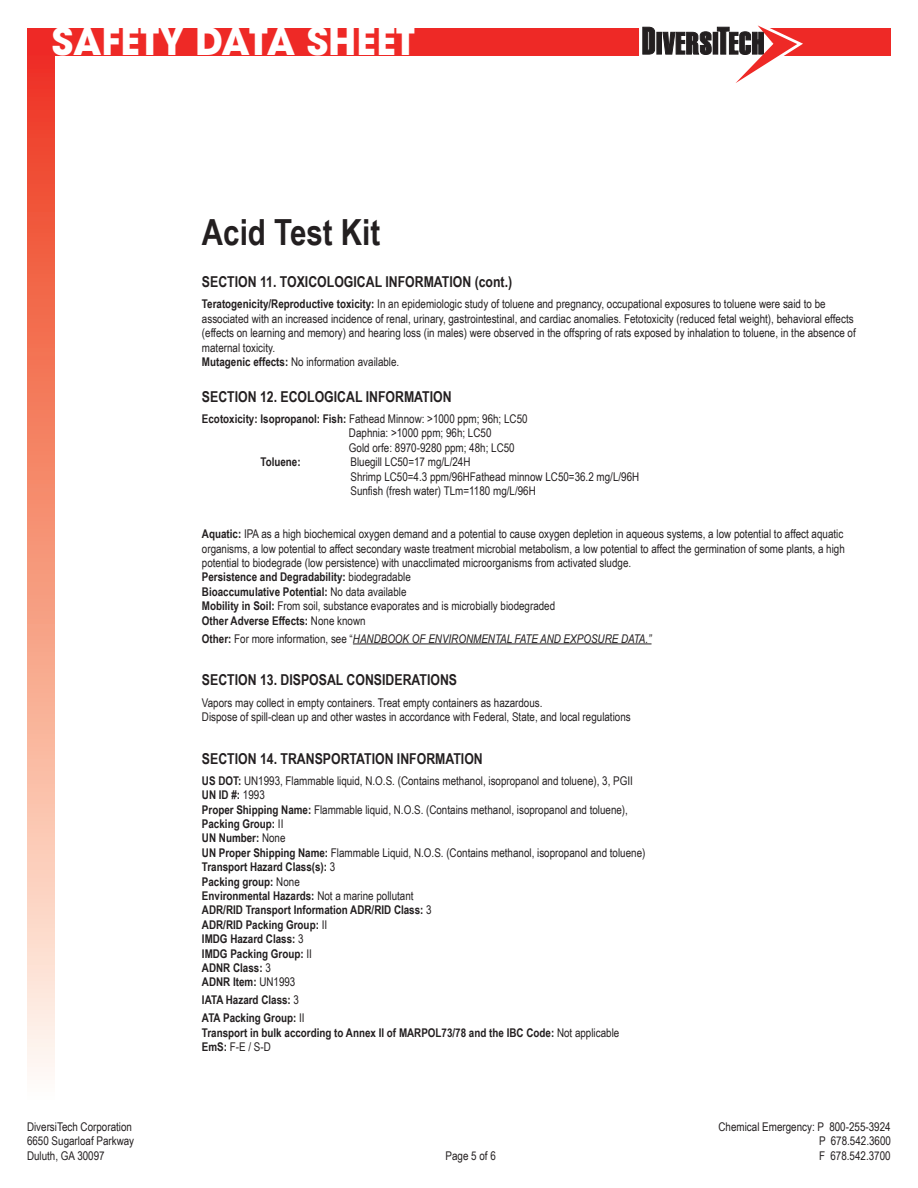
<style>
.page{position:relative;width:918px;height:1188px;background:#fff}
.page>*{position:absolute;margin:0;border:0;box-sizing:border-box;transform-origin:0 0}
.t1{font:700 37.5px "ITC Avant Garde Std";color:#fff}
.t2{font:700 36px "Arial Narrow";color:#231f20}
.t3{font:700 15px "Arial Narrow";color:#231f20}
.t4{font:12px/14.4px "Arial Narrow";color:#231f20}
.t5{font:700 12px/18px "Arial Narrow";color:#231f20}
.t6{font:italic 12px "Arial Narrow";color:#231f20}
.s1{font-weight:700}
.s2{font-weight:700;font-style:normal}
.s3{font-style:normal}
.s4{font-weight:400}
</style>
<div class="page">
<div style="left:27px;top:29px;width:864px;height:27px;background:#ee2926"></div>
<div style="left:27px;top:56px;width:27px;height:1048px;background:linear-gradient(to bottom,#ee3819,#fffdee)"></div>
<svg style="left:639px;top:25px;width:164px;height:58px"></svg>
<hr style="left:353px;top:643px;width:299px;height:1px;background:#231f20">
<h1 class="t1" style="left:52px;top:16px;width:365px">SAFETY DATA SHEET</h1>
<h2 class="t2" style="left:202px;top:205px;width:180px">Acid Test Kit</h2>
<p class="t3" style="left:202px;top:271px;width:312px">SECTION 11. TOXICOLOGICAL INFORMATION (cont.)</p>
<p class="t4" style="left:202px;top:296px;width:655px"><span class="s1">Teratogenicity/Reproductive toxicity:</span> In an epidemiologic study of toluene and pregnancy, occupational exposures to toluene were said to be associated with an increased incidence of renal, urinary, gastrointestinal, and cardiac anomalies. Fetotoxicity (reduced fetal weight), behavioral effects (effects on learning and memory) and hearing loss (in males) were observed in the offspring of rats exposed by inhalation to toluene, in the absence of maternal toxicity.<br><span class="s1">Mutagenic effects:</span> No information available.</p>
<p class="t3" style="left:202px;top:385px;width:251px">SECTION 12. ECOLOGICAL INFORMATION</p>
<p class="t4" style="left:349px;top:411px;width:180px;text-indent:-147px"><span class="s1">Ecotoxicity: Isopropanol: Fish:</span> Fathead Minnow: &gt;1000 ppm; 96h; LC50<br>Daphnia: &gt;1000 ppm; 96h; LC50<br>Gold orfe: 8970-9280 ppm; 48h; LC50</p>
<p class="t5" style="left:260px;top:452px;width:42px">Toluene:</p>
<p class="t4" style="left:350px;top:454px;width:290px">Bluegill LC50=17 mg/L/24H<br>Shrimp LC50=4.3 ppm/96HFathead minnow LC50=36.2 mg/L/96H<br>Sunfish (fresh water) TLm=1180 mg/L/96H</p>
<p class="t4" style="left:202px;top:526px;width:644px"><span class="s1">Aquatic:</span> IPA as a high biochemical oxygen demand and a potential to cause oxygen depletion in aqueous systems, a low potential to affect aquatic organisms, a low potential to affect secondary waste treatment microbial metabolism, a low potential to affect the germination of some plants, a high potential to biodegrade (low persistence) with unacclimated microorganisms from activated sludge.<br><span class="s1">Persistence and Degradability:</span> biodegradable<br><span class="s1">Bioaccumulative Potential:</span> No data available<br><span class="s1">Mobility in Soil:</span> From soil, substance evaporates and is microbially biodegraded<br><span class="s1">Other Adverse Effects:</span> None known</p>
<p class="t6" style="left:202px;top:630px;width:451px"><span class="s2">Other:</span> <span class="s3">For more information, see “</span>HANDBOOK OF ENVIRONMENTAL FATE AND EXPOSURE DATA.”</p>
<p class="t3" style="left:202px;top:669px;width:257px">SECTION 13. DISPOSAL CONSIDERATIONS</p>
<p class="t4" style="left:202px;top:695px;width:430px">Vapors may collect in empty containers. Treat empty containers as hazardous.<br>Dispose of spill-clean up and other wastes in accordance with Federal, State, and local regulations</p>
<p class="t3" style="left:202px;top:747px;width:282px">SECTION 14. TRANSPORTATION INFORMATION</p>
<p class="t4" style="left:202px;top:773px;width:445px"><span class="s1">US DOT:</span> UN1993, Flammable liquid, N.O.S. (Contains methanol, isopropanol and toluene), 3, PGII <span class="s1">UN ID #:</span> 1993<br><span class="s1">Proper Shipping Name:</span> Flammable liquid, N.O.S. (Contains methanol, isopropanol and toluene), <span class="s1">Packing Group:</span> II<br><span class="s1">UN Number:</span> None<br><span class="s1">UN Proper Shipping Name:</span> Flammable Liquid, N.O.S. (Contains methanol, isopropanol and toluene)<br><span class="s1">Transport Hazard Class(s):</span> 3<br><span class="s1">Packing group:</span> None<br><span class="s1">Environmental Hazards:</span> Not a marine pollutant<br><span class="s1">ADR/RID Transport Information ADR/RID Class:</span> 3<br><span class="s1">ADR/RID Packing Group:</span> II<br><span class="s1">IMDG Hazard Class:</span> 3<br><span class="s1">IMDG Packing Group:</span> II<br><span class="s1">ADNR Class:</span> 3<br><span class="s1">ADNR Item:</span> UN1993</p>
<p class="t5" style="left:202px;top:991px;width:104px">IATA Hazard Class: <span class="s4">3<br></span>ATA Packing Group: <span class="s4">II</span></p>
<p class="t5" style="left:202px;top:1025px;width:419px;line-height:14.4px">Transport in bulk according to Annex II of MARPOL73/78 and the IBC Code: <span class="s4">Not applicable<br></span>EmS: <span class="s4">F-E / S-D</span></p>
<p class="t4" style="left:27px;top:1119px;width:106px">DiversiTech Corporation</p>
<p class="t4" style="left:719px;top:1119px;width:174px">Chemical Emergency: P 800-255-3924</p>
<p class="t4" style="left:27px;top:1134px;width:109px">6650 Sugarloaf Parkway</p>
<p class="t4" style="left:819px;top:1134px;width:73px">P 678.542.3600</p>
<p class="t4" style="left:27px;top:1148px;width:79px">Duluth, GA 30097</p>
<p class="t4" style="left:446px;top:1148px;width:52px">Page 5 of 6</p>
<p class="t4" style="left:819px;top:1148px;width:73px">F 678.542.3700</p>
</div>
